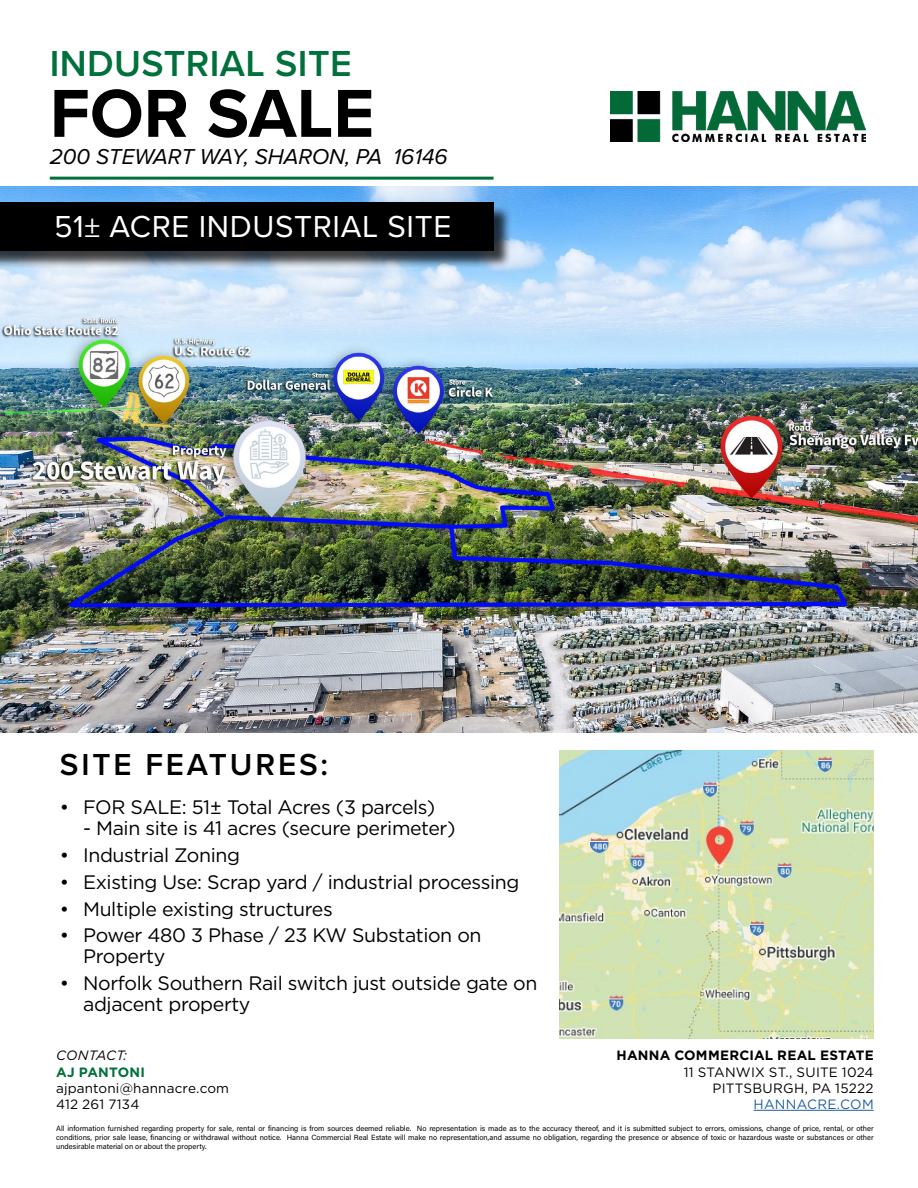
<style>
.page{position:relative;width:918px;height:1188px;background:#fff}
.page>*{position:absolute;margin:0;border:0;box-sizing:border-box;transform-origin:0 0}
.t1{font:700 70.35px "Proxima Nova";color:#000}
.t2{font:600 37.5px "Proxima Nova";letter-spacing:.01em;color:#00703c}
.t3{font:31.5px "Proxima Nova";letter-spacing:.02em;color:#fff}
.t4{font:600 31.5px "Proxima Nova";letter-spacing:.09em;color:#000}
.t5{font:italic 22.35px "Proxima Nova";color:#000}
.t6{font:19.5px/21px "Gotham";letter-spacing:-.02em;color:#000}
.t7{font:13.5px/16.2px "Gotham";letter-spacing:.01em;color:#000}
.t8{font:700 13.5px "Gotham";letter-spacing:.015em;color:#000}
.t9{font:13.5px "Gotham";letter-spacing:.015em;color:#215e9e}
.t10{font:700 13.5px "Gotham";letter-spacing:.015em;color:#00703c}
.t11{font:italic 13.5px "Gotham";letter-spacing:.015em;color:#000}
.t12{font:7.5px/9px "Acumin Pro";color:#000;text-align:justify}
</style>
<div class="page">
<img style="left:611px;top:91px;width:255px;height:50px">
<hr style="left:50px;top:177px;width:444px;height:3px;background:#00703c">
<hr style="left:754px;top:1110px;width:120px;height:1px;background:#215e9e">
<img style="left:559px;top:751px;width:315px;height:287px">
<img style="left:0;top:187px;width:918px;height:545px">
<div style="left:0;top:205px;width:512px;height:64px;background:#000;opacity:.75"></div>
<div style="left:0;top:202px;width:494px;height:49px;background:#000"></div>
<h2 class="t2" style="left:50px;top:36px;width:303px">INDUSTRIAL SITE</h2>
<h1 class="t1" style="left:50px;top:61px;width:326px">FOR SALE</h1>
<h3 class="t5" style="left:50px;top:144px;width:399px">200 STEWART WAY, SHARON, PA 16146</h3>
<h3 class="t3" style="left:54px;top:203px;width:399px">51± ACRE INDUSTRIAL SITE</h3>
<h3 class="t4" style="left:60px;top:741px;width:270px">SITE FEATURES:</h3>
<h3 class="t6" style="left:60px;top:796px;width:377px">• FOR SALE: 51± Total Acres (3 parcels)</h3>
<h3 class="t6" style="left:83px;top:817px;width:374px">- Main site is 41 acres (secure perimeter)</h3>
<h3 class="t6" style="left:60px;top:844px;width:182px">• Industrial Zoning</h3>
<h3 class="t6" style="left:60px;top:871px;width:461px">• Existing Use: Scrap yard / industrial processing</h3>
<h3 class="t6" style="left:60px;top:898px;width:274px">• Multiple existing structures</h3>
<h3 class="t6" style="left:83px;top:925px;width:400px;text-indent:-23px">• Power 480 3 Phase / 23 KW Substation on<br>Property</h3>
<h3 class="t6" style="left:83px;top:972px;width:456px;text-indent:-23px">• Norfolk Southern Rail switch just outside gate on adjacent property</h3>
<h3 class="t11" style="left:56px;top:1047px;width:72px">CONTACT:</h3>
<h3 class="t10" style="left:56px;top:1063px;width:90px">AJ PANTONI</h3>
<h3 class="t7" style="left:56px;top:1080px;width:174px">ajpantoni@hannacre.com<br>412 261 7134</h3>
<p class="t12" style="left:56px;top:1124px;width:819px">All information furnished regarding property for sale, rental or financing is from sources deemed reliable. No representation is made as to the accuracy thereof, and it is submitted subject to errors, omissions, change of price, rental, or other conditions, prior sale lease, financing or withdrawal without notice. Hanna Commercial Real Estate will make no representation,and assume no obligation, regarding the presence or absence of toxic or hazardous waste or substances or other undesirable material on or about the property.</p>
<h3 class="t8" style="left:617px;top:1047px;width:259px">HANNA COMMERCIAL REAL ESTATE</h3>
<h3 class="t7" style="left:684px;top:1063px;width:191px;text-align:right">11 STANWIX ST., SUITE 1024<br>PITTSBURGH, PA 15222</h3>
<h3 class="t9" style="left:754px;top:1096px;width:122px">HANNACRE.COM</h3>
</div>
